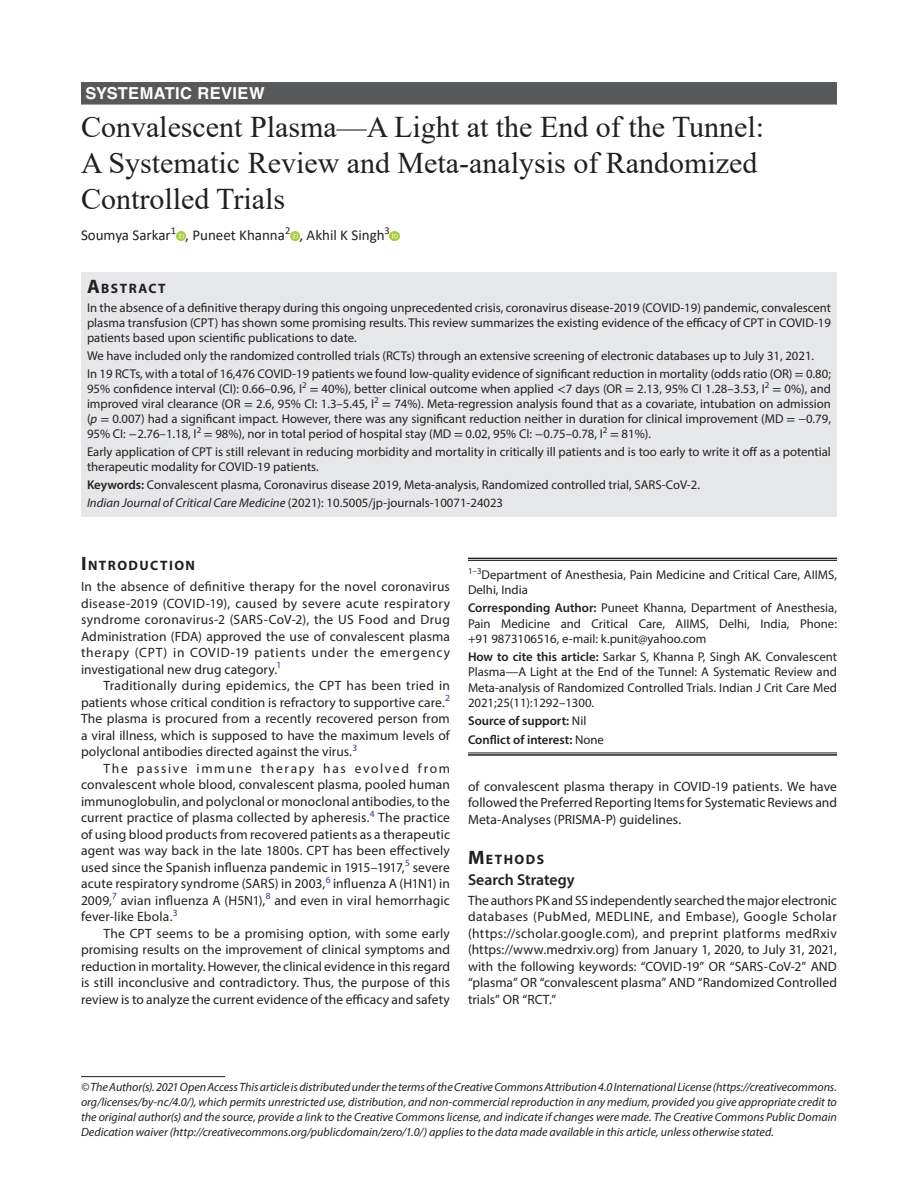
<style>
.page{position:relative;width:918px;height:1188px;background:#fff}
.page>*{position:absolute;margin:0;border:0;box-sizing:border-box;transform-origin:0 0}
.t1{font:30px/36px "Times New Roman";color:#231f20}
.IJCCM-ART{font:700 16.5px "Helvetica LT Std";letter-spacing:.025em;color:#fff}
.Head-2-stk{font:600 15.75px "Myriad Pro";color:#231f20}
.AuthorName{font:15px "Calibri";color:#231f20}
.Head-1-first{font:700 13.65px "Myriad Pro";letter-spacing:.105em;color:#231f20}
.AbstractTitle{font:700 13.65px "Myriad Pro";letter-spacing:.105em;color:#231f20}
.Head-1{font:700 13.65px "Myriad Pro";letter-spacing:.105em;color:#231f20}
.Para-Indent{font:13.5px/16.5px "Myriad Pro";letter-spacing:.005em;color:#231f20;text-align:justify}
.Para-NoIndent{font:13.5px/16.5px "Myriad Pro";letter-spacing:.005em;color:#231f20;text-align:justify}
.Abstract-Para-first{font:12.75px/15px "Myriad Pro";color:#231f20;text-align:justify}
.Corollary-Para{font:12.75px/15.3px "Myriad Pro";color:#231f20;text-align:justify}
.Keywords{font:12.75px "Myriad Pro";color:#231f20}
.JT_DOI{font:12.75px "Myriad Pro";color:#231f20}
.Affiliation-first{font:12.75px/15.3px "Myriad Pro";color:#231f20}
.Affiliation-foot-las{font:600 12.75px "Myriad Pro";color:#231f20}
.Corollary-Para-2{font:600 12.75px "Myriad Pro";color:#231f20}
.FootNote{font:italic 12px/15px "Myriad Pro";color:#231f20;text-align:justify}
.s1{font-size:19.5px}
.s2{font-family:"STIX General"}
.s3{font-style:italic}
.s4{font-weight:600}
.s5{font-weight:400}
</style>
<div class="page">
<div style="left:81px;top:82px;width:756px;height:23px;background:#57585a"></div>
<div style="left:81px;top:272px;width:756px;height:26px;background:#e6e7e9"></div>
<div style="left:81px;top:297px;width:756px;height:54px;background:#e6e7e9"></div>
<div style="left:81px;top:345px;width:756px;height:24px;background:#e6e7e9"></div>
<div style="left:81px;top:363px;width:756px;height:85px;background:#e6e7e9"></div>
<div style="left:81px;top:441px;width:756px;height:39px;background:#e6e7e9"></div>
<div style="left:81px;top:474px;width:756px;height:24px;background:#e6e7e9"></div>
<div style="left:81px;top:492px;width:756px;height:24px;background:#e6e7e9"></div>
<svg style="left:176px;top:232px;width:9px;height:9px"></svg>
<svg style="left:290px;top:232px;width:10px;height:9px"></svg>
<svg style="left:390px;top:232px;width:9px;height:9px"></svg>
<hr style="left:468px;top:558px;width:369px;height:1px;background:#231f20">
<hr style="left:468px;top:560px;width:369px;height:1px;background:#231f20">
<hr style="left:468px;top:753px;width:369px;height:1px;background:#231f20">
<hr style="left:468px;top:754px;width:369px;height:2px;background:#231f20">
<hr style="left:81px;top:1076px;width:144px;height:1px;background:#231f20">
<p class="IJCCM-ART" style="left:86px;top:83px;width:181px">SYSTEMATIC REVIEW</p>
<p class="t1" style="left:81px;top:108px;width:685px">Convalescent Plasma—A Light at the End of the Tunnel:<br>A Systematic Review and Meta-analysis of Randomized<br>Controlled Trials</p>
<p class="AuthorName" style="left:81px;top:225px;width:310px">Soumya Sarkar<sup>1</sup> , Puneet Khanna<sup>2</sup> , Akhil K Singh<sup>3</sup></p>
<p class="AbstractTitle" style="left:87px;top:279px;width:80px"><span class="s1">A</span>BSTRACT</p>
<p class="Abstract-Para-first" style="left:87px;top:300px;width:746px">In the absence of a definitive therapy during this ongoing unprecedented crisis, coronavirus disease-2019 (COVID-19) pandemic, convalescent plasma transfusion (CPT) has shown some promising results. This review summarizes the existing evidence of the efficacy of CPT in COVID-19 patients based upon scientific publications to date.</p>
<p class="Abstract-Para-first" style="left:87px;top:348px;width:729px">We have included only the randomized controlled trials (RCTs) through an extensive screening of electronic databases up to July 31, 2021.</p>
<p class="Abstract-Para-first" style="left:87px;top:366px;width:746px">In 19 RCTs, with a total of 16,476 COVID-19 patients we found low-quality evidence of significant reduction in mortality (odds ratio (OR) <span class="s2">=</span> 0.80; 95% confidence interval (CI): 0.66–0.96, I<sup>2</sup> <span class="s2">=</span> 40%), better clinical outcome when applied <span class="s2">&lt;</span>7 days (OR <span class="s2">=</span> 2.13, 95% CI 1.28–3.53, I<sup>2</sup> <span class="s2">=</span> 0%), and improved viral clearance (OR <span class="s2">=</span> 2.6, 95% CI: 1.3–5.45, I<sup>2</sup> <span class="s2">=</span> 74%). Meta-regression analysis found that as a covariate, intubation on admission (<span class="s3">p</span> <span class="s2">=</span> 0.007) had a significant impact. However, there was any significant reduction neither in duration for clinical improvement (MD <span class="s2">=</span> −0.79, 95% CI: <span class="s2">−</span>2.76–1.18, I<sup>2</sup> <span class="s2">=</span> 98%), nor in total period of hospital stay (MD <span class="s2">=</span> 0.02, 95% CI: <span class="s2">−</span>0.75–0.78, I<sup>2</sup> <span class="s2">=</span> 81%).</p>
<p class="Abstract-Para-first" style="left:87px;top:444px;width:745px">Early application of CPT is still relevant in reducing morbidity and mortality in critically ill patients and is too early to write it off as a potential therapeutic modality for COVID-19 patients.</p>
<p class="Keywords" style="left:87px;top:477px;width:615px"><span class="s4">Keywords:</span> Convalescent plasma, Coronavirus disease 2019, Meta-analysis, Randomized controlled trial, SARS-CoV-2.</p>
<p class="JT_DOI" style="left:87px;top:495px;width:418px"><span class="s3">Indian Journal of Critical Care Medicine</span> (2021): 10.5005/jp-journals-10071-24023</p>
<p class="Head-1-first" style="left:81px;top:557px;width:116px"><span class="s1">I</span>NTRODUCTION</p>
<p class="Para-NoIndent" style="left:81px;top:578px;width:371px">In the absence of definitive therapy for the novel coronavirus disease-2019 (COVID-19), caused by severe acute respiratory syndrome coronavirus-2 (SARS-CoV-2), the US Food and Drug Administration (FDA) approved the use of convalescent plasma therapy (CPT) in COVID-19 patients under the emergency investigational new drug category.<sup>1</sup></p>
<p class="Para-Indent" style="left:81px;top:677px;width:371px;text-indent:22px">Traditionally during epidemics, the CPT has been tried in patients whose critical condition is refractory to supportive care.<sup>2<br></sup>The plasma is procured from a recently recovered person from a viral illness, which is supposed to have the maximum levels of polyclonal antibodies directed against the virus.<sup>3</sup></p>
<p class="Para-Indent" style="left:81px;top:760px;width:371px;text-indent:22px">The passive immune therapy has evolved from convalescent whole blood, convalescent plasma, pooled human immunoglobulin, and polyclonal or monoclonal antibodies, to the current practice of plasma collected by apheresis.<sup>4</sup> The practice of using blood products from recovered patients as a therapeutic agent was way back in the late 1800s. CPT has been effectively used since the Spanish influenza pandemic in 1915–1917,<sup>5</sup> severe acute respiratory syndrome (SARS) in 2003,<sup>6</sup> influenza A (H1N1) in 2009,<sup>7</sup> avian influenza A (H5N1),<sup>8</sup> and even in viral hemorrhagic fever-like Ebola.<sup>3</sup></p>
<p class="Para-Indent" style="left:81px;top:925px;width:371px;text-indent:22px">The CPT seems to be a promising option, with some early promising results on the improvement of clinical symptoms and reduction in mortality. However, the clinical evidence in this regard is still inconclusive and contradictory. Thus, the purpose of this review is to analyze the current evidence of the efficacy and safety</p>
<p class="Affiliation-first" style="left:468px;top:567px;width:370px"><sup>1–3</sup>Department of Anesthesia, Pain Medicine and Critical Care, AIIMS,<br>Delhi, India</p>
<p class="Corollary-Para" style="left:468px;top:600px;width:370px"><span class="s4">Corresponding Author:</span> Puneet Khanna, Department of Anesthesia, Pain Medicine and Critical Care, AIIMS, Delhi, India, Phone: +91 9873106516, e-mail: k.punit@yahoo.com</p>
<p class="Corollary-Para" style="left:468px;top:649px;width:371px"><span class="s4">How to cite this article:</span> Sarkar S, Khanna P, Singh AK<span class="s3">.</span> Convalescent Plasma—A Light at the End of the Tunnel: A Systematic Review and Meta-analysis of Randomized Controlled Trials. Indian J Crit Care Med 2021;25(11):1292–1300.</p>
<p class="Corollary-Para-2" style="left:468px;top:713px;width:120px">Source of support: <span class="s5">Nil</span></p>
<p class="Affiliation-foot-las" style="left:468px;top:731px;width:137px">Conflict of interest: <span class="s5">None</span></p>
<p class="Para-Indent" style="left:468px;top:778px;width:371px">of convalescent plasma therapy in COVID-19 patients. We have followed the Preferred Reporting Items for Systematic Reviews and Meta-Analyses (PRISMA-P) guidelines.</p>
<p class="Head-1" style="left:468px;top:851px;width:78px"><span class="s1">M</span>ETHODS</p>
<p class="Head-2-stk" style="left:468px;top:870px;width:108px">Search Strategy</p>
<p class="Para-NoIndent" style="left:468px;top:892px;width:371px">The authors PK and SS independently searched the major electronic databases (PubMed, MEDLINE, and Embase), Google Scholar (https://scholar.google.com), and preprint platforms medRxiv (https://www.medrxiv.org) from January 1, 2020, to July 31, 2021, with the following keywords: “COVID-19” OR “SARS-CoV-2” AND “plasma” OR “convalescent plasma” AND “Randomized Controlled trials” OR “RCT.”</p>
<p class="FootNote" style="left:81px;top:1079px;width:758px">© The Author(s). 2021 Open Access This article is distributed under the terms of the Creative Commons Attribution 4.0 International License (https://creativecommons. org/licenses/by-nc/4.0/), which permits unrestricted use, distribution, and non-commercial reproduction in any medium, provided you give appropriate credit to the original author(s) and the source, provide a link to the Creative Commons license, and indicate if changes were made. The Creative Commons Public Domain Dedication waiver (http://creativecommons.org/publicdomain/zero/1.0/) applies to the data made available in this article, unless otherwise stated.</p>
</div>
